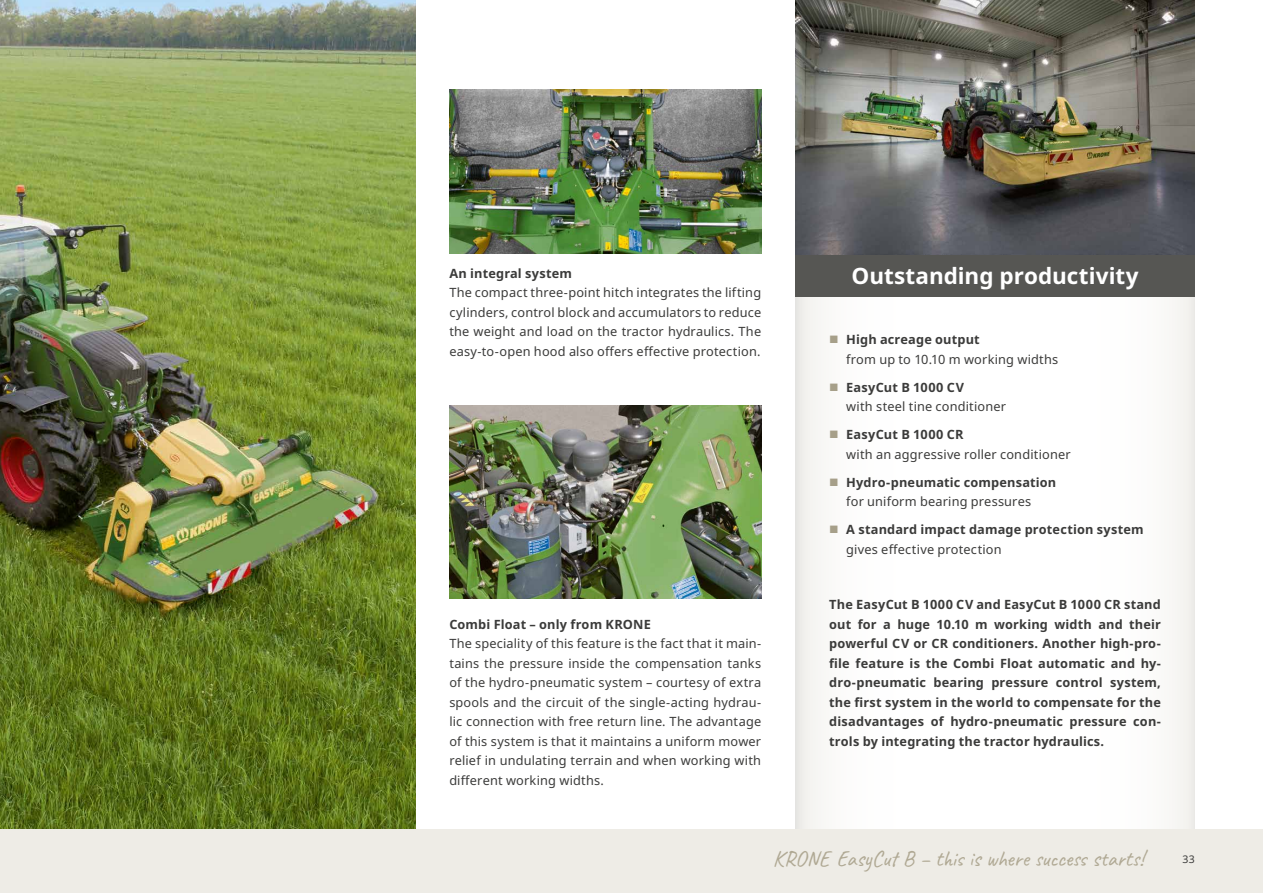
<style>
.page{position:relative;width:1263px;height:893px;background:#fff}
.page>*{position:absolute;margin:0;border:0;box-sizing:border-box;transform-origin:0 0}
.t1{font:22.5px "Caveat";letter-spacing:-.015em;color:#b0a994}
.t2{font:700 22.5px "Noto Sans";color:#fff}
.t3{font:12.75px/19.5px "Noto Sans";letter-spacing:.015em;color:#3b3b3a;text-align:justify}
.t4{font:700 12.75px/19.5px "Noto Sans";letter-spacing:.01em;color:#3b3b3a;text-align:justify}
.t5{font:10.5px "Noto Sans";color:#3b3b3a}
</style>
<div class="page">
<img style="left:0;top:0;width:415px;height:829px">
<div style="left:794px;top:253px;width:402px;height:615px;background:#000;opacity:.75"></div>
<div style="left:795px;top:254px;width:400px;height:43px;background:#565653"></div>
<img style="left:795px;top:0;width:400px;height:254px">
<img style="left:449px;top:89px;width:312px;height:164px">
<img style="left:449px;top:405px;width:312px;height:193px">
<div style="left:0;top:829px;width:1263px;height:64px;background:#eeece6"></div>
<svg style="left:830px;top:336px;width:8px;height:7px"></svg>
<svg style="left:830px;top:383px;width:8px;height:8px"></svg>
<svg style="left:830px;top:431px;width:8px;height:7px"></svg>
<svg style="left:830px;top:478px;width:8px;height:8px"></svg>
<svg style="left:830px;top:526px;width:8px;height:7px"></svg>
<p class="t4" style="left:449px;top:263px;width:124px">An integral system</p>
<p class="t3" style="left:449px;top:283px;width:313px">The compact three-point hitch integrates the lifting cylinders, control block and accumulators to reduce the weight and load on the tractor hydraulics. The easy-to-open hood also offers effective protection.</p>
<p class="t4" style="left:449px;top:614px;width:203px">Combi Float – only from -KRONE</p>
<p class="t3" style="left:449px;top:634px;width:313px">The speciality of this feature is the fact that it main&shy;tains the pressure inside the compensation tanks of the hydro-pneumatic system – courtesy of extra spools and the circuit of the single-acting hydrau&shy;lic connection with free return line. The advantage of this system is that it maintains a uniform mower relief in undulating terrain and when working with different working widths.</p>
<h1 class="t2" style="left:851px;top:264px;width:289px">Outstanding productivity</h1>
<p class="t4" style="left:846px;top:330px;width:135px">High acreage output</p>
<p class="t3" style="left:846px;top:350px;width:214px">from up to 10.10 m working widths</p>
<p class="t4" style="left:846px;top:378px;width:119px">EasyCut B 1000 CV</p>
<p class="t3" style="left:846px;top:397px;width:161px">with steel tine conditioner</p>
<p class="t4" style="left:846px;top:425px;width:119px">EasyCut B 1000 CR</p>
<p class="t3" style="left:846px;top:445px;width:226px">with an aggressive roller conditioner</p>
<p class="t4" style="left:846px;top:473px;width:212px">Hydro-pneumatic compensation</p>
<p class="t3" style="left:846px;top:492px;width:186px">for uniform bearing pressures</p>
<p class="t4" style="left:846px;top:520px;width:299px">A standard impact damage protection system</p>
<p class="t3" style="left:846px;top:540px;width:157px">gives effective protection</p>
<p class="t4" style="left:829px;top:595px;width:333px">The EasyCut B 1000 CV and EasyCut B 1000 CR stand out for a huge 10.10 m working width and their powerful CV or CR conditioners. Another high-pro&shy;file feature is the Combi Float automatic and hy&shy;dro-pneumatic bearing pressure control system, the first system in the world to compensate for the disadvantages of hydro-pneumatic pressure con&shy;trols by integrating the tractor hydraulics.</p>
<h1 class="t1" style="left:773px;top:844px;width:373px">KRONE EasyCut B – this is where success starts!</h1>
<p class="t5" style="left:1182px;top:853px;width:14px">33</p>
</div>
